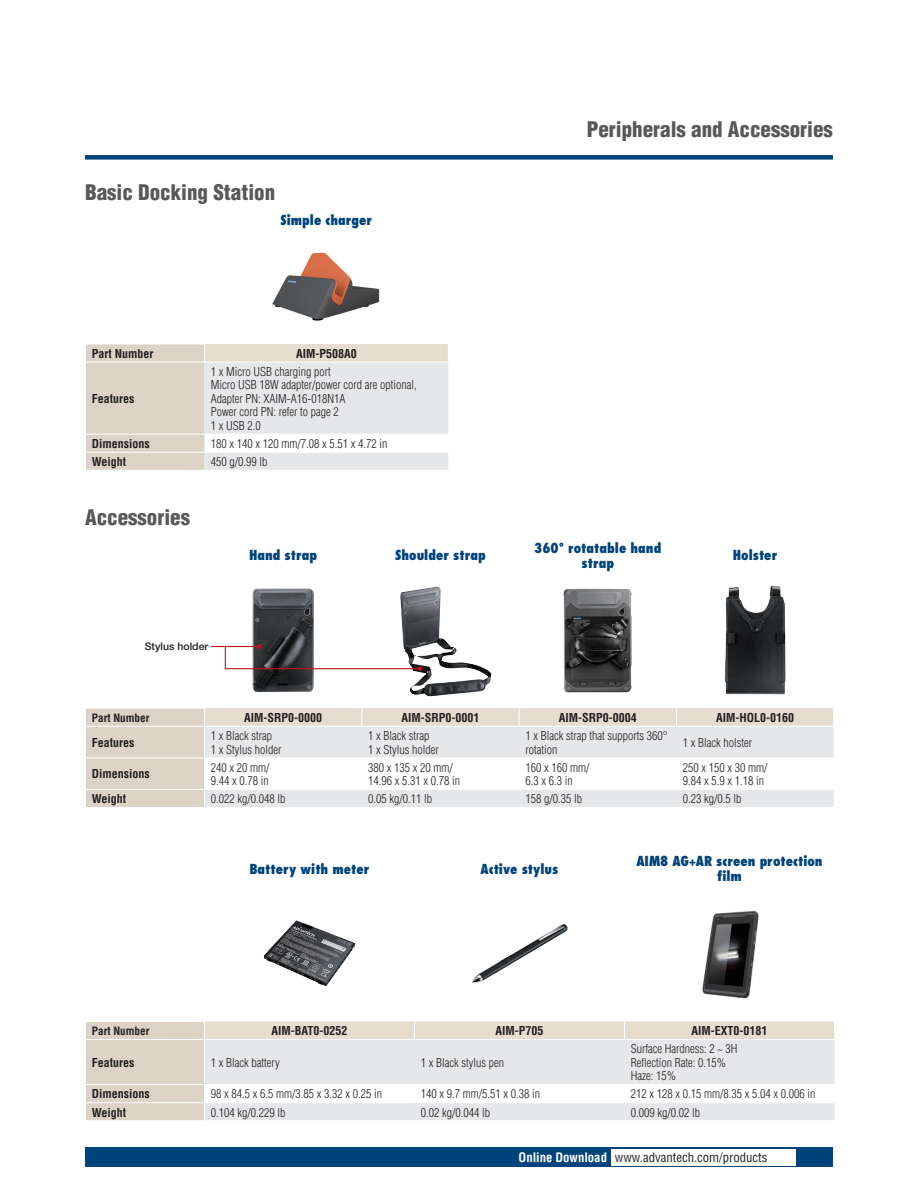
<style>
.page{position:relative;width:918px;height:1188px;background:#fff}
.page>*{position:absolute;margin:0;border:0;box-sizing:border-box;transform-origin:0 0}
.t1{font:900 condensed 21px "Helvetica";color:#57585a}
.t2{font:800 condensed 13.5px/15px "Futura";color:#00447b;text-align:center}
.t3{font:condensed 12.75px "Helvetica";color:#231f20}
.t4{font:300 condensed 12px/13.5px "Helvetica";color:#231f20}
.t5{font:700 condensed 12px "Helvetica";color:#231f20}
.t6{font:700 condensed 11.25px "Helvetica";color:#231f20}
.t7{font:500 10.5px "Helvetica Neue";color:#231f20}
.s1{font-weight:700;color:#fff}
</style>
<div class="page">
<div style="left:85px;top:155px;width:748px;height:5px;background:#00447b"></div>
<div style="left:85px;top:1147px;width:748px;height:20px;background:#00447b"></div>
<div style="left:611px;top:1149px;width:184px;height:16px;background:#fff"></div>
<svg style="left:86px;top:708px;width:748px;height:99px"></svg>
<hr style="left:362px;top:789px;width:157px;height:1px;background:#fff">
<hr style="left:519px;top:789px;width:157px;height:1px;background:#fff">
<hr style="left:676px;top:789px;width:158px;height:1px;background:#fff">
<img style="left:252px;top:588px;width:62px;height:104px">
<img style="left:400px;top:587px;width:91px;height:109px">
<img style="left:563px;top:588px;width:69px;height:105px">
<img style="left:725px;top:586px;width:61px;height:108px">
<svg style="left:86px;top:1021px;width:749px;height:99px"></svg>
<hr style="left:85px;top:1039px;width:119px;height:1px;background:#fff">
<hr style="left:204px;top:1039px;width:211px;height:1px;background:#fff">
<hr style="left:415px;top:1039px;width:210px;height:1px;background:#fff">
<hr style="left:625px;top:1039px;width:210px;height:1px;background:#fff">
<hr style="left:85px;top:1084px;width:119px;height:1px;background:#fff">
<hr style="left:204px;top:1084px;width:211px;height:1px;background:#fff">
<hr style="left:415px;top:1084px;width:210px;height:1px;background:#fff">
<hr style="left:625px;top:1084px;width:210px;height:1px;background:#fff">
<hr style="left:85px;top:1102px;width:119px;height:1px;background:#fff">
<hr style="left:204px;top:1102px;width:211px;height:1px;background:#fff">
<hr style="left:415px;top:1102px;width:210px;height:1px;background:#fff">
<hr style="left:625px;top:1102px;width:210px;height:1px;background:#fff">
<img style="left:264px;top:921px;width:91px;height:65px">
<img style="left:472px;top:924px;width:96px;height:59px">
<img style="left:702px;top:910px;width:57px;height:89px">
<svg style="left:86px;top:344px;width:362px;height:126px;background:#e5e1dd"></svg>
<hr style="left:85px;top:362px;width:119px;height:1px;background:#fff">
<hr style="left:204px;top:362px;width:245px;height:1px;background:#fff">
<hr style="left:85px;top:434px;width:119px;height:1px;background:#fff">
<hr style="left:204px;top:434px;width:244px;height:1px;background:#fff">
<hr style="left:85px;top:452px;width:119px;height:1px;background:#fff">
<hr style="left:204px;top:452px;width:244px;height:1px;background:#fff">
<img style="left:272px;top:252px;width:108px;height:69px">
<hr style="left:211px;top:646px;width:49px;height:1px;background:#c4121a">
<svg style="left:224px;top:644px;width:198px;height:27px"></svg>
<h1 class="t1" style="left:85px;top:179px;width:192px">Basic Docking Station</h1>
<p class="t2" style="left:281px;top:212px;width:93px">Simple charger</p>
<p class="t5" style="left:92px;top:346px;width:63px">Part Number</p>
<p class="t5" style="left:296px;top:346px;width:62px">AIM-P508A0</p>
<p class="t5" style="left:92px;top:391px;width:44px">Features</p>
<p class="t4" style="left:211px;top:365px;width:207px">1 x Micro USB charging port<br>Micro USB 18W adapter/power cord are optional,<br>Adapter PN: XAIM-A16-018N1A<br>Power cord PN: refer to page 2<br>1 x USB 2.0</p>
<p class="t5" style="left:92px;top:436px;width:59px">Dimensions</p>
<p class="t4" style="left:211px;top:437px;width:178px">180 x 140 x 120 mm/7.08 x 5.51 x 4.72 in</p>
<p class="t5" style="left:92px;top:454px;width:36px">Weight</p>
<p class="t4" style="left:211px;top:455px;width:58px">450 g/0.99 lb</p>
<h1 class="t1" style="left:85px;top:504px;width:106px">Accessories</h1>
<h1 class="t1" style="left:587px;top:116px;width:248px">Peripherals and Accessories</h1>
<p class="t7" style="left:145px;top:640px;width:65px">Stylus holder</p>
<p class="t2" style="left:249px;top:548px;width:70px">Hand strap</p>
<p class="t2" style="left:395px;top:548px;width:92px">Shoulder strap</p>
<p class="t2" style="left:534px;top:540px;width:129px">360° rotatable hand strap</p>
<p class="t2" style="left:733px;top:548px;width:46px">Holster</p>
<p class="t6" style="left:92px;top:711px;width:59px">Part Number</p>
<p class="t5" style="left:244px;top:710px;width:80px">AIM-SRP0-0000</p>
<p class="t5" style="left:401px;top:710px;width:80px">AIM-SRP0-0001</p>
<p class="t5" style="left:559px;top:710px;width:80px">AIM-SRP0-0004</p>
<p class="t5" style="left:716px;top:710px;width:79px">AIM-HOL0-0160</p>
<p class="t5" style="left:92px;top:735px;width:44px">Features</p>
<p class="t4" style="left:211px;top:729px;width:72px">1 x Black strap<br>1 x Stylus holder</p>
<p class="t4" style="left:368px;top:729px;width:72px">1 x Black strap<br>1 x Stylus holder</p>
<p class="t4" style="left:525px;top:729px;width:144px">1 x Black strap that supports 360° rotation</p>
<p class="t4" style="left:683px;top:736px;width:71px">1 x Black holster</p>
<p class="t5" style="left:92px;top:767px;width:59px">Dimensions</p>
<p class="t4" style="left:211px;top:761px;width:60px">240 x 20 mm/<br>9.44 x 0.78 in</p>
<p class="t4" style="left:368px;top:761px;width:93px">380 x 135 x 20 mm/<br>14.96 x 5.31 x 0.78 in</p>
<p class="t4" style="left:525px;top:761px;width:65px">160 x 160 mm/<br>6.3 x 6.3 in</p>
<p class="t4" style="left:683px;top:761px;width:86px">250 x 150 x 30 mm/<br>9.84 x 5.9 x 1.18 in</p>
<p class="t5" style="left:92px;top:791px;width:36px">Weight</p>
<p class="t4" style="left:211px;top:792px;width:76px">0.022 kg/0.048 lb</p>
<p class="t4" style="left:368px;top:792px;width:65px">0.05 kg/0.11 lb</p>
<p class="t4" style="left:525px;top:792px;width:58px">158 g/0.35 lb</p>
<p class="t4" style="left:683px;top:792px;width:60px">0.23 kg/0.5 lb</p>
<p class="t2" style="left:249px;top:861px;width:122px">Battery with meter</p>
<p class="t2" style="left:481px;top:861px;width:79px">Active stylus</p>
<p class="t2" style="left:636px;top:854px;width:188px">AIM8 AG+AR screen protection film</p>
<p class="t6" style="left:92px;top:1024px;width:59px">Part Number</p>
<p class="t5" style="left:271px;top:1023px;width:78px">AIM-BAT0-0252</p>
<p class="t5" style="left:496px;top:1023px;width:50px">AIM-P705</p>
<p class="t5" style="left:692px;top:1023px;width:78px">AIM-EXT0-0181</p>
<p class="t5" style="left:92px;top:1055px;width:44px">Features</p>
<p class="t4" style="left:211px;top:1056px;width:70px">1 x Black battery</p>
<p class="t4" style="left:421px;top:1056px;width:85px">1 x Black stylus pen</p>
<p class="t4" style="left:631px;top:1042px;width:108px">Surface Hardness: 2 ~ 3H<br>Reflection Rate: 0.15%<br>Haze: 15%</p>
<p class="t5" style="left:92px;top:1087px;width:59px">Dimensions</p>
<p class="t4" style="left:211px;top:1087px;width:173px">98 x 84.5 x 6.5 mm/3.85 x 3.32 x 0.25 in</p>
<p class="t4" style="left:421px;top:1087px;width:121px">140 x 9.7 mm/5.51 x 0.38 in</p>
<p class="t4" style="left:631px;top:1087px;width:186px">212 x 128 x 0.15 mm/8.35 x 5.04 x 0.006 in</p>
<p class="t5" style="left:92px;top:1105px;width:36px">Weight</p>
<p class="t4" style="left:211px;top:1105px;width:76px">0.104 kg/0.229 lb</p>
<p class="t4" style="left:421px;top:1105px;width:71px">0.02 kg/0.044 lb</p>
<p class="t4" style="left:631px;top:1105px;width:71px">0.009 kg/0.02 lb</p>
<p class="t3" style="left:519px;top:1149px;width:250px"><span class="s1">Online Download</span> www.advantech.com/products</p>
</div>
